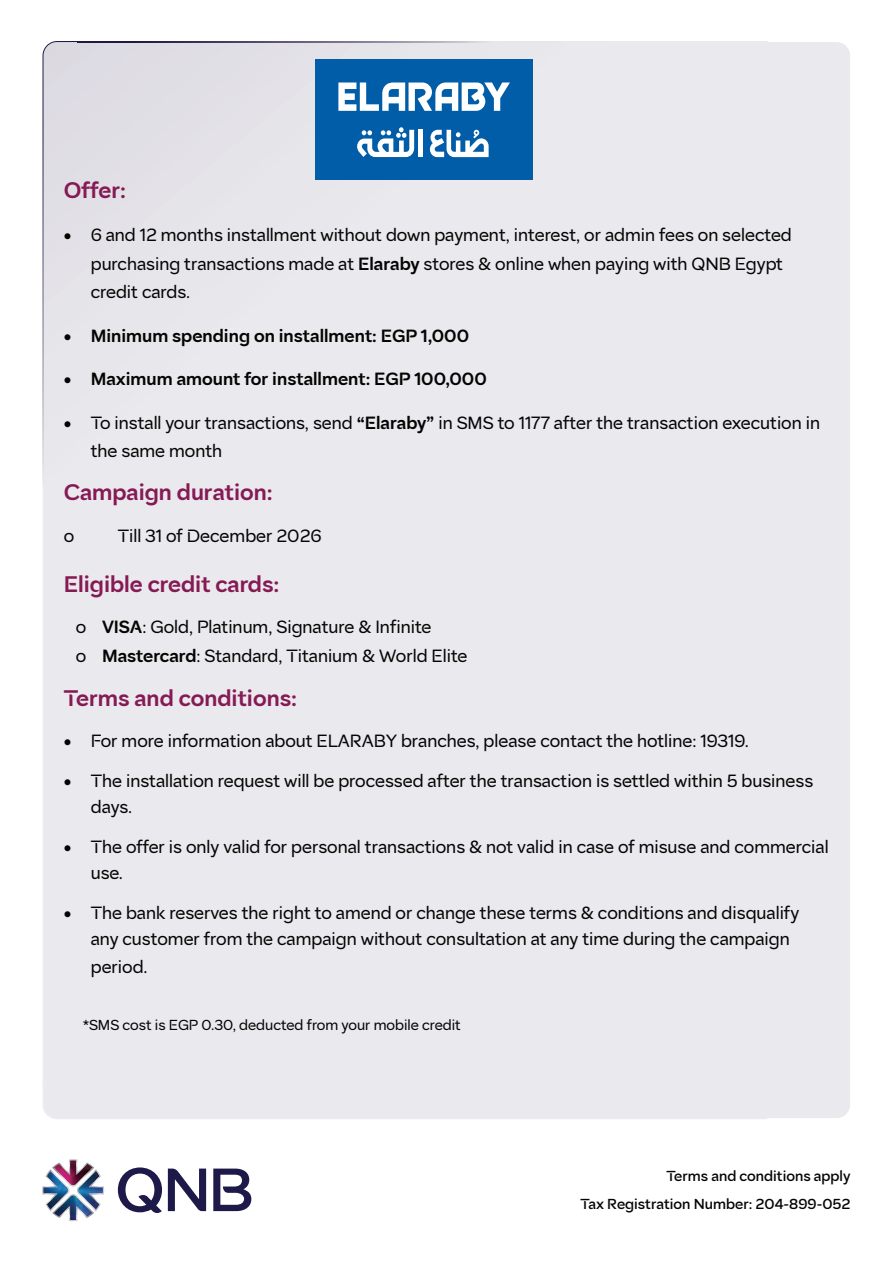
<style>
.page{position:relative;width:893px;height:1263px;background:#fff}
.page>*{position:absolute;margin:0;border:0;box-sizing:border-box;transform-origin:0 0}
.t1{font:600 21px "QNB Sans EN";color:#861a54}
.t2{font:16.5px/28.5px "QNB Sans EN";color:#040503}
.t3{font:600 16.5px "QNB Sans EN";color:#040503}
.t4{font:16.5px "Symbol";color:#040503}
.t5{font:500 13.5px/27.8px "QNB Sans EN";color:#040503;text-align:right}
.t6{font:13.5px "QNB Sans EN";color:#040503}
.s1{font-weight:600}
</style>
<div class="page">
<div style="left:79px;top:41px;width:771px;height:1077px;background:#eae9ee"></div>
<div style="left:43px;top:1082px;width:724px;height:37px;background:#eae9ee"></div>
<img style="left:43px;top:41px;width:36px;height:1043px">
<img style="left:78px;top:41px;width:689px;height:1px">
<svg style="left:118px;top:1167px;width:133px;height:46px"></svg>
<svg style="left:42px;top:1159px;width:62px;height:62px"></svg>
<img style="left:43px;top:1160px;width:60px;height:60px">
<div style="left:315px;top:60px;width:218px;height:120px;background:#015da7"></div>
<svg style="left:338px;top:82px;width:172px;height:29px"></svg>
<div style="left:418px;top:130px;width:5px;height:27px;background:#fff"></div>
<svg style="left:357px;top:127px;width:57px;height:30px"></svg>
<svg style="left:430px;top:130px;width:59px;height:27px"></svg>
<p class="t1" style="left:64px;top:171px;width:64px">Offer:</p>
<p class="t2" style="left:91px;top:219px;width:703px">6 and 12 months installment without down payment, interest, or admin fees on selected</p>
<p class="t4" style="left:64px;top:224px;width:9px">•</p>
<p class="t4" style="left:64px;top:325px;width:9px">•</p>
<p class="t4" style="left:64px;top:368px;width:9px">•</p>
<p class="t4" style="left:64px;top:412px;width:9px">•</p>
<p class="t2" style="left:91px;top:247px;width:694px">purchasing transactions made at <span class="s1">Elaraby</span> stores &amp; online when paying with QNB Egypt credit cards.</p>
<p class="t3" style="left:91px;top:321px;width:380px">Minimum spending on installment: EGP 1,000</p>
<p class="t3" style="left:91px;top:364px;width:398px">Maximum amount for installment: EGP 100,000</p>
<p class="t2" style="left:91px;top:406px;width:731px">To install your transactions, send <span class="s1">“Elaraby”</span> in SMS to 1177 after the transaction execution in</p>
<p class="t2" style="left:91px;top:435px;width:133px">the same month</p>
<p class="t1" style="left:64px;top:474px;width:210px">Campaign duration:</p>
<p class="t2" style="left:118px;top:520px;width:205px">Till 31 of December 2026</p>
<p class="t2" style="left:64px;top:520px;width:12px">o</p>
<p class="t1" style="left:64px;top:565px;width:217px">Eligible credit cards:</p>
<p class="t2" style="left:102px;top:611px;width:331px"><span class="s1">VISA</span>: Gold, Platinum, Signature &amp; Infinite</p>
<p class="t2" style="left:76px;top:611px;width:12px">o</p>
<p class="t2" style="left:102px;top:639px;width:367px"><span class="s1">Mastercard</span>: Standard, Titanium &amp; World Elite</p>
<p class="t2" style="left:76px;top:639px;width:12px">o</p>
<p class="t1" style="left:64px;top:680px;width:235px">Terms and conditions:</p>
<p class="t2" style="left:91px;top:725px;width:660px">For more information about ELARABY branches, please contact the hotline: 19319.</p>
<p class="t4" style="left:64px;top:730px;width:9px">•</p>
<p class="t4" style="left:64px;top:771px;width:9px">•</p>
<p class="t4" style="left:64px;top:837px;width:9px">•</p>
<p class="t4" style="left:64px;top:903px;width:9px">•</p>
<p class="t2" style="left:91px;top:765px;width:724px">The installation request will be processed after the transaction is settled within 5 business</p>
<p class="t2" style="left:91px;top:791px;width:43px">days.</p>
<p class="t2" style="left:91px;top:831px;width:739px">The offer is only valid for personal transactions &amp; not valid in case of misuse and commercial</p>
<p class="t2" style="left:91px;top:857px;width:34px">use.</p>
<p class="t2" style="left:91px;top:897px;width:710px">The bank reserves the right to amend or change these terms &amp; conditions and disqualify</p>
<p class="t2" style="left:91px;top:923px;width:701px">any customer from the campaign without consultation at any time during the campaign period.</p>
<p class="t6" style="left:83px;top:1013px;width:379px">*SMS cost is EGP 0.30, deducted from your mobile credit</p>
<p class="t5" style="left:580px;top:1161px;width:271px">Terms and conditions apply<br>Tax Registration Number: 204-899-052</p>
</div>
